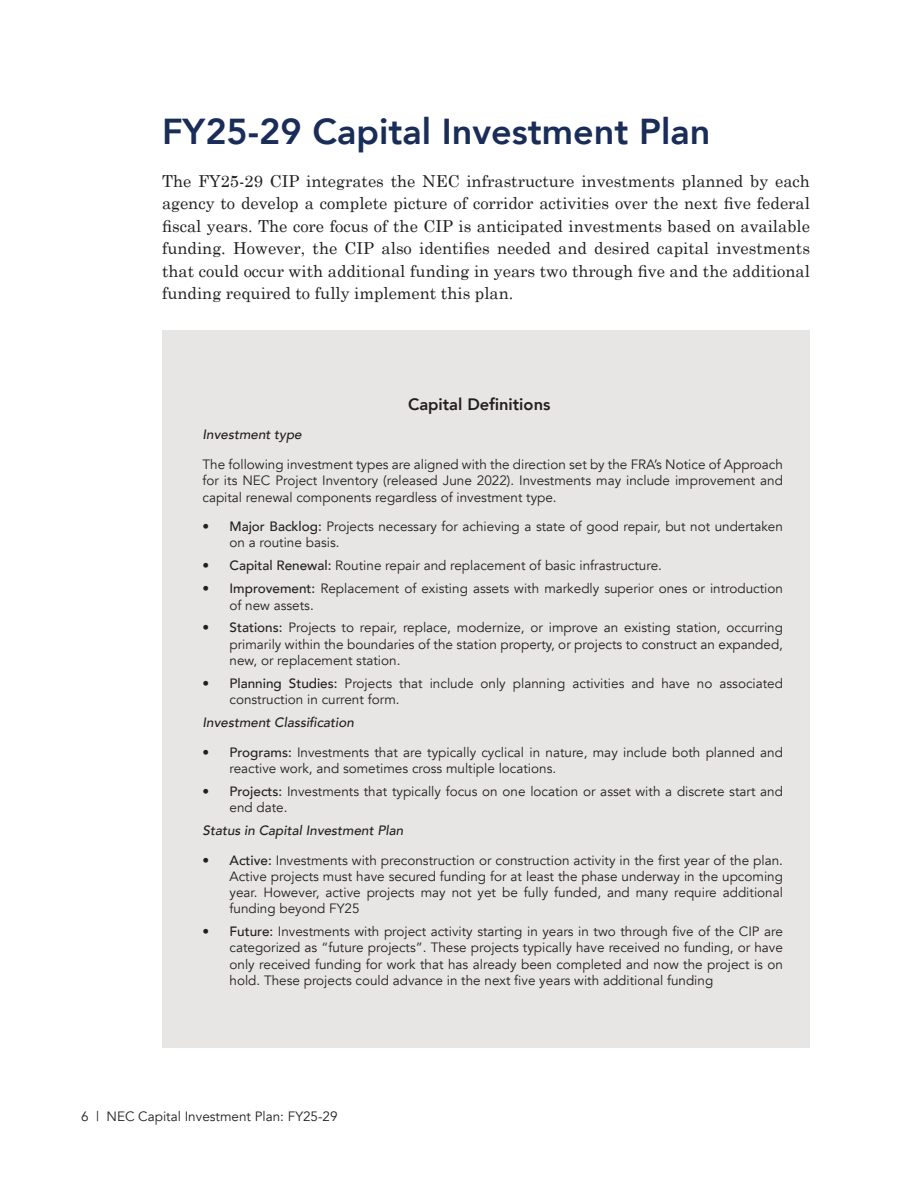
<style>
.page{position:relative;width:918px;height:1188px;background:#fff}
.page>*{position:absolute;margin:0;border:0;box-sizing:border-box;transform-origin:0 0}
.Header_1{font:800 36px "Avenir";color:#1a2d58}
.t1{font:16.5px/22.5px "Century Schoolbook";color:#231f20;text-align:justify}
.Call_Out_Header_Avenir_11pt{font:800 16.5px "Avenir";color:#231f20}
.Avenir_Bullet{font:13.5px/16.2px "Avenir";color:#231f20}
.Avenir_Bullet-2{font:italic 500 13.5px "Avenir";color:#231f20}
.s1{font-weight:500}
</style>
<div class="page">
<div style="left:162px;top:330px;width:648px;height:718px;background:#e8e6e4"></div>
<h1 class="Header_1" style="left:162px;top:99px;width:550px">FY25-29 Capital Investment Plan</h1>
<p class="t1" style="left:162px;top:168px;width:649px">The FY25-29 CIP integrates the NEC infrastructure investments planned by each agency to develop a complete picture of corridor activities over the next five federal fiscal years. The core focus of the CIP is anticipated investments based on available funding. However, the CIP also identifies needed and desired capital investments that could occur with additional funding in years two through five and the additional funding required to fully implement this plan.</p>
<p class="Call_Out_Header_Avenir_11pt" style="left:408px;top:389px;width:144px">Capital Definitions</p>
<p class="Avenir_Bullet-2" style="left:202px;top:427px;width:101px">Investment type</p>
<p class="Avenir_Bullet" style="left:202px;top:457px;width:582px;text-align:justify">The following investment types are aligned with the direction set by the FRA’s Notice of Approach for its NEC Project Inventory (released June 2022). Investments may include improvement and capital renewal components regardless of investment type.</p>
<p class="Avenir_Bullet" style="left:230px;top:519px;width:555px;text-indent:-27px"><span class="s1">• Major Backlog:</span> Projects necessary for achieving a state of good repair, but not undertaken on a routine basis.</p>
<p class="Avenir_Bullet" style="left:202px;top:558px;width:461px"><span class="s1">• Capital Renewal:</span> Routine repair and replacement of basic infrastructure.</p>
<p class="Avenir_Bullet" style="left:230px;top:581px;width:555px;text-indent:-27px"><span class="s1">• Improvement:</span> Replacement of existing assets with markedly superior ones or introduction of new assets.</p>
<p class="Avenir_Bullet" style="left:230px;top:620px;width:555px;text-align:justify;text-indent:-27px"><span class="s1">• Stations:</span> Projects to repair, replace, modernize, or improve an existing station, occurring primarily within the boundaries of the station property, or projects to construct an expanded, new, or replacement station.</p>
<p class="Avenir_Bullet" style="left:230px;top:675px;width:555px;text-indent:-27px"><span class="s1">• Planning Studies:</span> Projects that include only planning activities and have no associated construction in current form.</p>
<p class="Avenir_Bullet-2" style="left:202px;top:714px;width:153px">Investment Classification</p>
<p class="Avenir_Bullet" style="left:230px;top:744px;width:555px;text-indent:-27px"><span class="s1">• Programs:</span> Investments that are typically cyclical in nature, may include both planned and reactive work, and sometimes cross multiple locations.</p>
<p class="Avenir_Bullet" style="left:230px;top:783px;width:555px;text-indent:-27px"><span class="s1">• Projects:</span> Investments that typically focus on one location or asset with a discrete start and end date.</p>
<p class="Avenir_Bullet-2" style="left:202px;top:822px;width:202px">Status in Capital Investment Plan</p>
<p class="Avenir_Bullet" style="left:230px;top:852px;width:555px;text-align:justify;text-indent:-27px"><span class="s1">• Active:</span> Investments with preconstruction or construction activity in the first year of the plan.<br>Active projects must have secured funding for at least the phase underway in the upcoming year. However, active projects may not yet be fully funded, and many require additional funding beyond FY25</p>
<p class="Avenir_Bullet" style="left:230px;top:924px;width:555px;text-align:justify;text-indent:-27px"><span class="s1">• Future:</span> Investments with project activity starting in years in two through five of the CIP are categorized as “future projects”. These projects typically have received no funding, or have only received funding for work that has already been completed and now the project is on hold. These projects could advance in the next five years with additional funding</p>
<p class="Avenir_Bullet" style="left:81px;top:1108px;width:258px">6 | NEC Capital Investment Plan: FY25-29</p>
</div>
